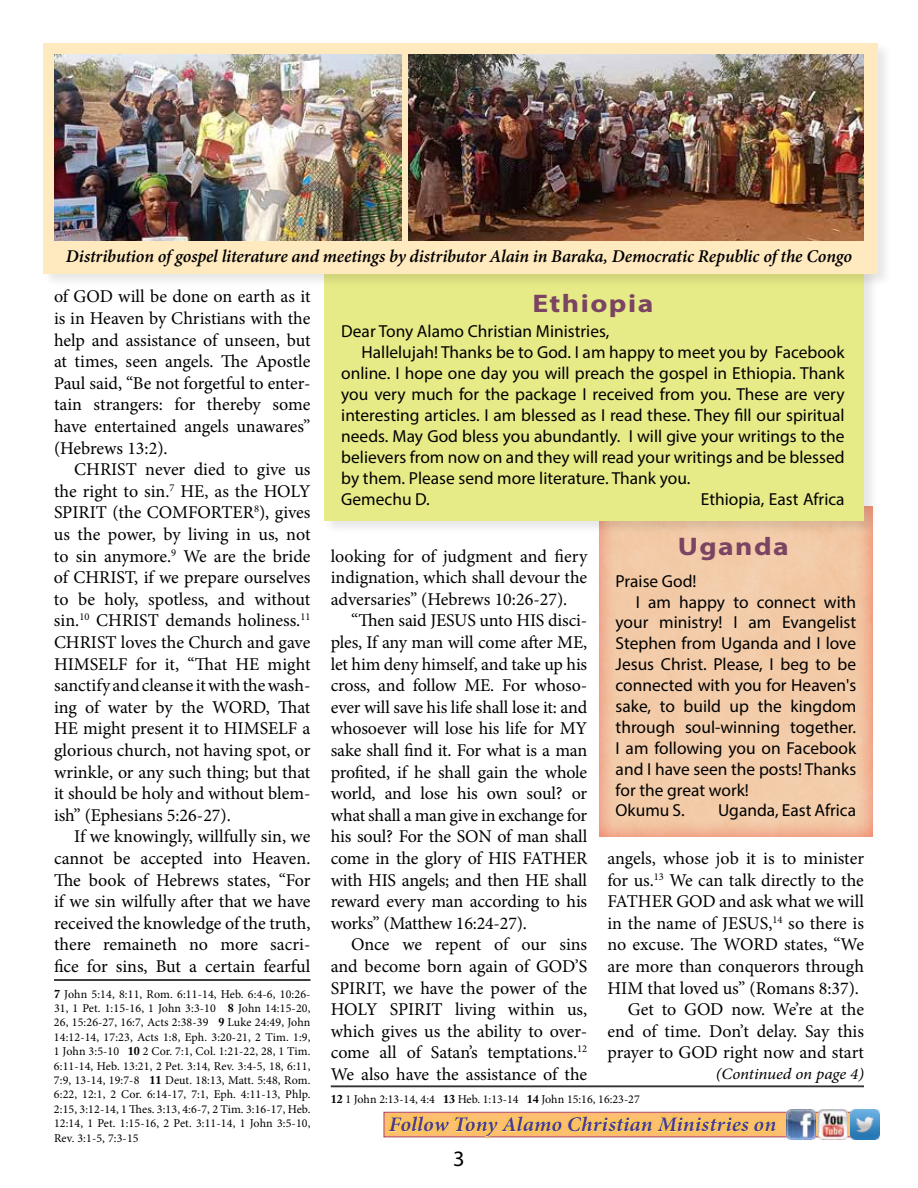
<style>
.page{position:relative;width:918px;height:1188px;background:#fff}
.page>*{position:absolute;margin:0;border:0;box-sizing:border-box;transform-origin:0 0}
.t1{font:700 25.5px "Myriad Pro";letter-spacing:.05em;color:#7a4462;scale:1.16 1}
.t2{font:22.05px "Myriad Pro";color:#000}
.t3{font:italic 700 20.85px "Minion Pro";color:#50388c;scale:1.04 1}
.t4{font:18px/21.6px "Minion Pro";letter-spacing:-.005em;color:#000;text-align:justify}
.t5{font:italic 600 18px "Minion Pro";letter-spacing:-.01em;color:#000}
.t6{font:17.4px "Myriad Pro";color:#000}
.t7{font:italic 15.9px "Minion Pro";letter-spacing:-.01em;color:#000;scale:1.07 1}
.t8{font:12px/14.4px "Minion Pro";letter-spacing:.005em;color:#000;text-align:justify}
.s1{font-family:"Adobe Caslon Pro";font-weight:700}
</style>
<div class="page">
<div style="left:599px;top:504px;width:275px;height:334px;background:#d70f52;opacity:.4"></div>
<div style="left:323px;top:264px;width:556px;height:271px;background:#000;opacity:.1"></div>
<div style="left:324px;top:266px;width:540px;height:255px;background:#e6ea87"></div>
<div style="left:42px;top:42px;width:851px;height:246px;background:#000;opacity:.1"></div>
<div style="left:43px;top:43px;width:835px;height:230px;background:#ffe9bf"></div>
<div style="left:382px;top:1107px;width:504px;height:32px;background:#50388c;opacity:.75"></div>
<svg style="left:385px;top:1113px;width:394px;height:27px"></svg>
<svg style="left:388px;top:1111px;width:174px;height:4px"></svg>
<div style="left:388px;top:1115px;width:390px;height:23px;background:#e46b24;opacity:.15"></div>
<hr style="left:331px;top:1085px;width:533px;height:2px;background:#000">
<hr style="left:54px;top:979px;width:256px;height:2px;background:#000">
<img style="left:786px;top:1110px;width:30px;height:29px">
<img style="left:850px;top:1110px;width:30px;height:29px">
<img style="left:818px;top:1110px;width:29px;height:29px">
<img style="left:54px;top:54px;width:348px;height:187px">
<img style="left:409px;top:54px;width:455px;height:187px">
<p class="t5" style="left:66px;top:243px;width:788px">Distribution of gospel literature and meetings by distributor Alain in Baraka, Democratic Republic of the Congo</p>
<p class="t4" style="left:54px;top:286px;width:258px">of GOD will be done on earth as it is in Heaven by Christians with the help and assistance of unseen, but at times, seen angels. The Apostle Paul said, “Be not forgetful to enter&shy;tain strangers: for thereby some have entertained angels unawares” (Hebrews 13:2).</p>
<p class="t4" style="left:54px;top:459px;width:258px;text-indent:20px">CHRIST never died to give us the right to sin.<sup>7</sup> HE, as the HOLY SPIRIT (the COMFORTER<sup>8</sup>), gives us the power, by living in us, not to sin anymore.<sup>9</sup> We are the bride of CHRIST, if we prepare ourselves to be holy, spotless, and without sin.<sup>10</sup> CHRIST demands holiness.<sup>11<br></sup>CHRIST loves the Church and gave HIMSELF for it, “That HE might sanctify and cleanse it with the wash&shy;ing of water by the WORD, That HE might present it to HIMSELF a glorious church, not having spot, or wrinkle, or any such thing; but that it should be holy and without blem&shy;ish” (Ephesians 5:26-27).</p>
<p class="t4" style="left:54px;top:826px;width:258px;text-indent:20px">If we knowingly, willfully sin, we cannot be accepted into Heaven.<br>The book of Hebrews states, “For if we sin wilfully after that we have received the knowledge of the truth, there remaineth no more sacri&shy;fice for sins, But a certain fearful</p>
<p class="t8" style="left:54px;top:987px;width:258px"><span class="s1">7</span> John 5:14, 8:11, Rom. 6:11-14, Heb. 6:4-6, 10:26- 31, 1 Pet. 1:15-16, 1 John 3:3-10 <span class="s1">8</span> John 14:15-20, 26, 15:26-27, 16:7, Acts 2:38-39 <span class="s1">9</span> Luke 24:49, John 14:12-14, 17:23, Acts 1:8, Eph. 3:20-21, 2 Tim. 1:9, 1 John 3:5-10 <span class="s1">10</span> 2 Cor. 7:1, Col. 1:21-22, 28, 1 Tim.<br>6:11-14, Heb. 13:21, 2 Pet. 3:14, Rev. 3:4-5, 18, 6:11, 7:9, 13-14, 19:7-8 <span class="s1">11</span> Deut. 18:13, Matt. 5:48, Rom.<br>6:22, 12:1, 2 Cor. 6:14-17, 7:1, Eph. 4:11-13, Phlp.<br>2:15, 3:12-14, 1 Thes. 3:13, 4:6-7, 2 Tim. 3:16-17, Heb.<br>12:14, 1 Pet. 1:15-16, 2 Pet. 3:11-14, 1 John 3:5-10, Rev. 3:1-5, 7:3-15</p>
<h1 class="t1" style="left:533px;top:287px;width:106px">Ethiopia</h1>
<p class="t6" style="left:341px;top:320px;width:270px">Dear Tony Alamo Christian Ministries,</p>
<p class="t6" style="left:362px;top:341px;width:485px">Hallelujah! Thanks be to God. I am happy to meet you by Facebook</p>
<p class="t6" style="left:341px;top:362px;width:505px">online. I hope one day you will preach the gospel in Ethiopia. Thank</p>
<p class="t6" style="left:341px;top:383px;width:505px">you very much for the package I received from you. These are very</p>
<p class="t6" style="left:341px;top:404px;width:505px">interesting articles. I am blessed as I read these. They fill our spiritual</p>
<p class="t6" style="left:341px;top:425px;width:505px">needs. May God bless you abundantly. I will give your writings to the</p>
<p class="t6" style="left:341px;top:446px;width:505px">believers from now on and they will read your writings and be blessed</p>
<p class="t6" style="left:341px;top:467px;width:351px">by them. Please send more literature. Thank you.</p>
<p class="t6" style="left:341px;top:488px;width:90px">Gemechu D.</p>
<p class="t6" style="left:701px;top:488px;width:145px">Ethiopia, East Africa</p>
<p class="t4" style="left:331px;top:545px;width:258px">looking for of judgment and fiery</p>
<h1 class="t1" style="left:678px;top:530px;width:97px">Uganda</h1>
<p class="t4" style="left:331px;top:567px;width:258px">indignation, which shall devour the adversaries” (Hebrews 10:26-27).</p>
<p class="t4" style="left:331px;top:610px;width:258px;text-indent:20px">“Then said JESUS unto HIS disci&shy;ples, If any man will come after ME, let him deny himself, and take up his cross, and follow ME. For whoso&shy;ever will save his life shall lose it: and whosoever will lose his life for MY sake shall find it. For what is a man profited, if he shall gain the whole world, and lose his own soul? or what shall a man give in exchange for his soul? For the SON of man shall come in the glory of HIS FATHER with HIS angels; and then HE shall reward every man according to his works” (Matthew 16:24-27).</p>
<p class="t4" style="left:331px;top:934px;width:258px;text-indent:20px">Once we repent of our sins and become born again of GOD’S SPIRIT, we have the power of the HOLY SPIRIT living within us, which gives us the ability to over&shy;come all of Satan’s temptations.<sup>12<br></sup>We also have the assistance of the</p>
<p class="t8" style="left:331px;top:1092px;width:311px"><span class="s1">12</span> 1 John 2:13-14, 4:4 <span class="s1">13</span> Heb. 1:13-14 <span class="s1">14</span> John 15:16, 16:23-27</p>
<p class="t6" style="left:616px;top:570px;width:83px">Praise God!</p>
<p class="t6" style="left:636px;top:591px;width:222px">I am happy to connect with</p>
<p class="t6" style="left:616px;top:612px;width:242px">your ministry! I am Evangelist</p>
<p class="t6" style="left:616px;top:633px;width:242px">Stephen from Uganda and I love</p>
<p class="t6" style="left:616px;top:654px;width:242px">Jesus Christ. Please, I beg to be</p>
<p class="t6" style="left:616px;top:675px;width:242px">connected with you for Heaven's</p>
<p class="t6" style="left:616px;top:695px;width:242px">sake, to build up the kingdom</p>
<p class="t6" style="left:616px;top:716px;width:242px">through soul-winning together.</p>
<p class="t6" style="left:616px;top:737px;width:242px">I am following you on Facebook</p>
<p class="t6" style="left:616px;top:758px;width:242px">and I have seen the posts! Thanks</p>
<p class="t6" style="left:616px;top:779px;width:135px">for the great work!</p>
<p class="t6" style="left:616px;top:800px;width:71px">Okumu S.</p>
<p class="t6" style="left:718px;top:800px;width:140px">Uganda, East Africa</p>
<p class="t4" style="left:608px;top:847px;width:258px;text-align:right">angels, whose job it is to minister for us.<sup>13</sup> We can talk directly to the<br>FATHER GOD and ask what we will in the name of JESUS,<sup>14</sup> so there is no excuse. The WORD states, “We are more than conquerors through<br>HIM that loved us” (Romans 8:37).<br>Get to GOD now. We’re at the end of time. Don’t delay. Say this prayer to GOD right now and start</p>
<p class="t7" style="left:716px;top:1063px;width:140px">(Continued on page 4)</p>
<p class="t3" style="left:389px;top:1110px;width:374px">Follow Tony Alamo Christian Ministries on</p>
<p class="t2" style="left:453px;top:1145px;width:13px">3</p>
</div>
